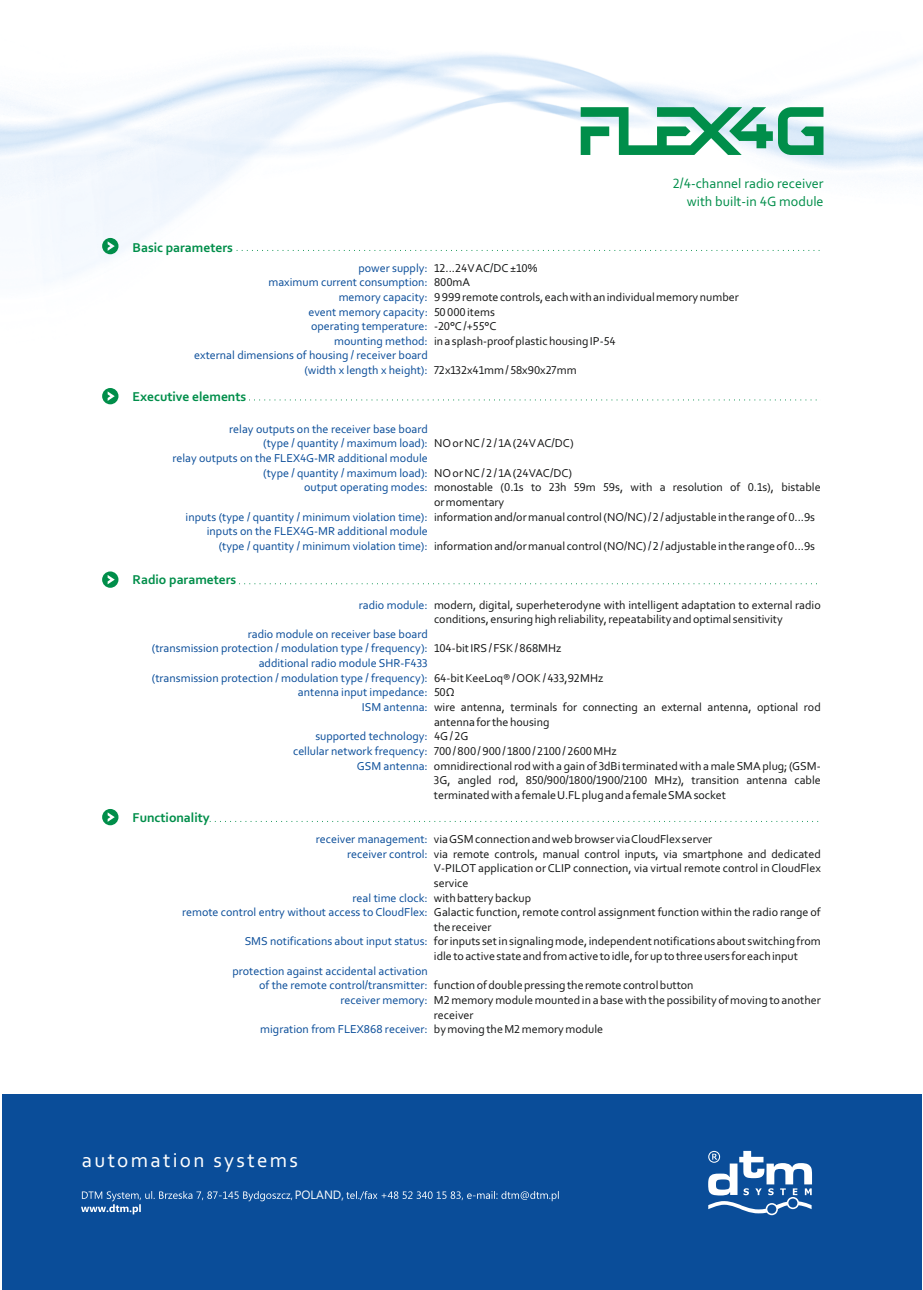
<style>
.page{position:relative;width:923px;height:1290px;background:#fff}
.page>*{position:absolute;margin:0;border:0;box-sizing:border-box;transform-origin:0 0}
.t1{font:21px "Corebal";letter-spacing:.11em;color:#fff}
.t2{font:14.1px/17.2px "Corebal";color:#008e4a;text-align:right}
.t3{font:700 13.5px "Corbel";color:#008e4a}
.t4{font:12px/14.7px "Corebal";color:#151616}
.t5{font:12px/14.7px "Corebal";color:#0a4d99;text-align:right}
.t6{font:12px "Ebrima";color:#fff}
</style>
<div class="page">
<svg style="left:102px;top:238px;width:16px;height:16px"></svg>
<svg style="left:236px;top:250px;width:584px;height:1px"></svg>
<svg style="left:102px;top:388px;width:16px;height:16px"></svg>
<svg style="left:249px;top:399px;width:568px;height:1px"></svg>
<svg style="left:102px;top:571px;width:16px;height:17px"></svg>
<svg style="left:239px;top:583px;width:578px;height:1px"></svg>
<svg style="left:102px;top:809px;width:16px;height:16px"></svg>
<svg style="left:210px;top:821px;width:609px;height:1px"></svg>
<svg style="left:580px;top:107px;width:243px;height:48px"></svg>
<div style="left:2px;top:1094px;width:918px;height:196px;background:#0a4d99"></div>
<svg style="left:708px;top:1151px;width:103px;height:64px"></svg>
<svg style="left:81px;top:1191px;width:477px;height:23px"></svg>
<p class="t3" style="left:133px;top:242px;width:102px">Basic parameters</p>
<p class="t2" style="left:672px;top:176px;width:152px">2/4-channel radio receiver with built-in 4G module</p>
<p class="t4" style="left:434px;top:261px;width:306px">12...24V AC/DC ±10%<br>800mA<br>9 999 remote controls, each with an individual memory number<br>50 000 items<br>-20°C /+55°C<br>in a splash-proof plastic housing IP-54</p>
<p class="t4" style="left:434px;top:364px;width:144px">72x132x41mm / 58x90x27mm</p>
<p class="t5" style="left:194px;top:261px;width:235px">power supply:<br>maximum current consumption:<br>memory capacity:<br>event memory capacity:<br>operating temperature:<br>mounting method:<br>external dimensions of housing / receiver board (width x length x height):</p>
<p class="t3" style="left:133px;top:390px;width:115px">Executive elements</p>
<p class="t5" style="left:172px;top:422px;width:257px">relay outputs on the receiver base board<br>(type / quantity / maximum load):<br>relay outputs on the FLEX4G-MR additional module (type / quantity / maximum load):<br>output operating modes:</p>
<p class="t5" style="left:185px;top:510px;width:243px">inputs (type / quantity / minimum violation time): inputs on the FLEX4G-MR additional module (type / quantity / minimum violation time):</p>
<p class="t4" style="left:434px;top:437px;width:141px">NO or NC / 2 / 1A (24V AC/DC)</p>
<p class="t4" style="left:434px;top:466px;width:388px">NO or NC / 2 / 1A (24VAC/DC)<br>monostable (0.1s to 23h 59m 59s, with a resolution of 0.1s), bistable or momentary<br>information and/or manual control (NO/NC) / 2 / adjustable in the range of 0...9s</p>
<p class="t4" style="left:434px;top:540px;width:382px">information and/or manual control (NO/NC) / 2 / adjustable in the range of 0...9s</p>
<p class="t3" style="left:132px;top:574px;width:105px">Radio parameters</p>
<p class="t4" style="left:434px;top:598px;width:388px">modern, digital, superheterodyne with intelligent adaptation to external radio conditions, ensuring high reliability, repeatability and optimal sensitivity</p>
<p class="t4" style="left:434px;top:642px;width:129px">104-bit IRS / FSK / 868MHz</p>
<p class="t4" style="left:434px;top:671px;width:388px">64-bit KeeLoq® / OOK / 433,92MHz<br>50Ω<br>wire antenna, terminals for connecting an external antenna, optional rod antenna for the housing<br>4G / 2G<br>700 / 800 / 900 / 1800 / 2100 / 2600 MHz<br>omnidirectional rod with a gain of 3dBi terminated with a male SMA plug; (GSM-3G, angled rod, 850/900/1800/1900/2100 MHz), transition antenna cable terminated with a female U.FL plug and a female SMA socket</p>
<p class="t4" style="left:434px;top:833px;width:388px">via GSM connection and web browser via CloudFlex server<br>via remote controls, manual control inputs, via smartphone and dedicated V-PILOT application or CLIP connection, via virtual remote control in CloudFlex service<br>with battery backup<br>Galactic function, remote control assignment function within the radio range of the receiver<br>for inputs set in signaling mode, independent notifications about switching from idle to active state and from active to idle, for up to three users for each input</p>
<p class="t4" style="left:434px;top:979px;width:388px">function of double pressing the remote control button<br>M2 memory module mounted in a base with the possibility of moving to another receiver<br>by moving the M2 memory module</p>
<p class="t5" style="left:358px;top:598px;width:70px">radio module:</p>
<p class="t5" style="left:152px;top:627px;width:277px">radio module on receiver base board<br>(transmission protection / modulation type / frequency): additional radio module SHR-F433<br>(transmission protection / modulation type / frequency): antenna input impedance:<br>ISM antenna:</p>
<p class="t5" style="left:293px;top:730px;width:136px">supported technology: cellular network frequency:<br>GSM antenna:</p>
<p class="t3" style="left:133px;top:812px;width:79px">Functionality</p>
<p class="t5" style="left:315px;top:833px;width:113px">receiver management: receiver control:</p>
<p class="t5" style="left:182px;top:891px;width:247px">real time clock:<br>remote control entry without access to CloudFlex:</p>
<p class="t5" style="left:244px;top:935px;width:184px">SMS notifications about input status:</p>
<p class="t5" style="left:232px;top:964px;width:197px">protection against accidental activation of the remote control/transmitter: receiver memory:</p>
<p class="t5" style="left:260px;top:1023px;width:169px">migration from FLEX868 receiver:</p>
<h1 class="t1" style="left:82px;top:1152px;width:217px">automation systems</h1>
<p class="t6" style="left:295px;top:1190px;width:51px">POLAND,</p>
</div>
